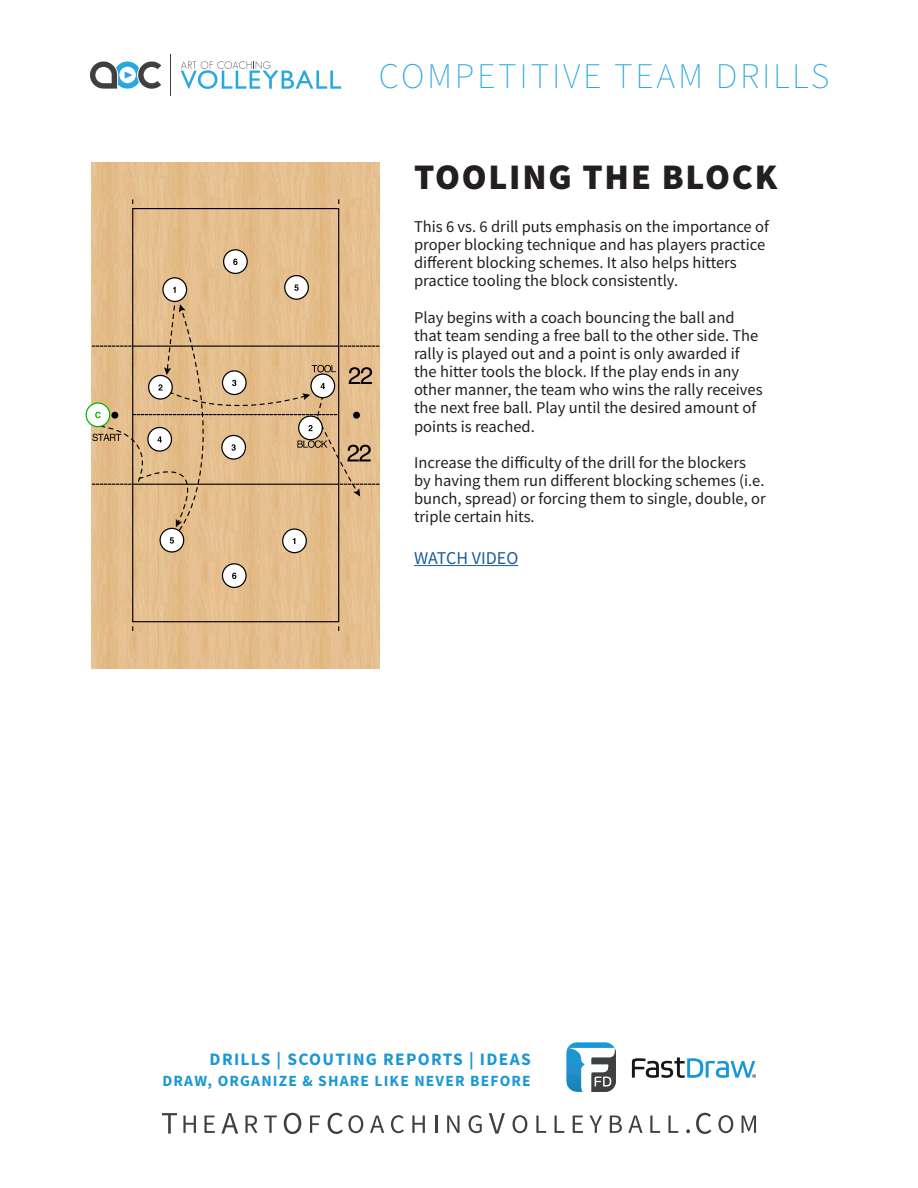
<style>
.page{position:relative;width:918px;height:1188px;background:#fff}
.page>*{position:absolute;margin:0;border:0;box-sizing:border-box;transform-origin:0 0}
.t1{font:200 36px "Source Sans Pro";letter-spacing:.075em;color:#29a8e0}
.t2{font:900 36px "Source Sans Pro";letter-spacing:.05em;color:#231f20}
.t3{font:18px "Source Sans Pro";color:#175d9e}
.t4{font:700 17.4px "Source Sans Pro";letter-spacing:.075em;color:#1a98d6}
.t5{font:16.5px/18.1px "Source Sans Pro";color:#231f20}
.t6{font:700 15.6px "Source Sans Pro";letter-spacing:.075em;color:#1a98d6}
</style>
<div class="page">
<svg style="left:566px;top:1042px;width:50px;height:50px"></svg>
<svg style="left:632px;top:1057px;width:124px;height:21px"></svg>
<svg style="left:181px;top:61px;width:160px;height:28px"></svg>
<hr style="left:171px;top:54px;width:1px;height:42px;background:#404041">
<svg style="left:90px;top:62px;width:71px;height:27px"></svg>
<svg style="left:162px;top:1113px;width:15px;height:21px"></svg>
<svg style="left:183px;top:1116px;width:13px;height:17px"></svg>
<svg style="left:204px;top:1116px;width:11px;height:17px"></svg>
<svg style="left:221px;top:1113px;width:17px;height:21px"></svg>
<svg style="left:245px;top:1116px;width:12px;height:17px"></svg>
<svg style="left:264px;top:1116px;width:13px;height:17px"></svg>
<svg style="left:284px;top:1113px;width:17px;height:21px"></svg>
<svg style="left:310px;top:1116px;width:10px;height:17px"></svg>
<svg style="left:328px;top:1113px;width:35px;height:21px"></svg>
<svg style="left:370px;top:1116px;width:14px;height:17px"></svg>
<svg style="left:391px;top:1115px;width:13px;height:18px"></svg>
<svg style="left:412px;top:1116px;width:13px;height:17px"></svg>
<svg style="left:435px;top:1116px;width:2px;height:17px"></svg>
<svg style="left:447px;top:1116px;width:13px;height:17px"></svg>
<svg style="left:469px;top:1115px;width:13px;height:18px"></svg>
<svg style="left:489px;top:1113px;width:16px;height:21px"></svg>
<svg style="left:513px;top:1115px;width:14px;height:18px"></svg>
<svg style="left:536px;top:1116px;width:10px;height:17px"></svg>
<svg style="left:555px;top:1116px;width:9px;height:17px"></svg>
<svg style="left:573px;top:1116px;width:10px;height:17px"></svg>
<svg style="left:590px;top:1116px;width:12px;height:17px"></svg>
<svg style="left:610px;top:1116px;width:12px;height:17px"></svg>
<svg style="left:628px;top:1116px;width:15px;height:17px"></svg>
<svg style="left:650px;top:1116px;width:10px;height:17px"></svg>
<svg style="left:668px;top:1116px;width:10px;height:17px"></svg>
<svg style="left:686px;top:1129px;width:4px;height:4px"></svg>
<svg style="left:696px;top:1113px;width:15px;height:21px"></svg>
<svg style="left:718px;top:1115px;width:15px;height:18px"></svg>
<svg style="left:742px;top:1116px;width:14px;height:17px"></svg>
<hr style="left:414px;top:565px;width:104px;height:1px;background:#175d9e">
<div style="left:92px;top:162px;width:288px;height:506px;background:#e4be8c"></div>
<svg style="left:163px;top:278px;width:24px;height:23px"></svg>
<div style="left:162px;top:277px;width:25px;height:25px;border:1px solid #000;border-radius:50%"></div>
<div style="left:224px;top:250px;width:23px;height:23px;background:#fff;border-radius:50%"></div>
<div style="left:223px;top:249px;width:25px;height:25px;border:1px solid #000;border-radius:50%"></div>
<svg style="left:233px;top:259px;width:4px;height:6px"></svg>
<div style="left:285px;top:276px;width:23px;height:23px;background:#fff;border-radius:50%"></div>
<div style="left:284px;top:275px;width:25px;height:25px;border:1px solid #000;border-radius:50%"></div>
<div style="left:283px;top:529px;width:23px;height:24px;background:#fff;border-radius:50%"></div>
<div style="left:282px;top:528px;width:25px;height:25px;border:1px solid #000;border-radius:50%"></div>
<div style="left:222px;top:564px;width:24px;height:23px;background:#fff;border-radius:50%"></div>
<div style="left:222px;top:563px;width:25px;height:25px;border:1px solid #000;border-radius:50%"></div>
<svg style="left:232px;top:573px;width:4px;height:6px"></svg>
<div style="left:160px;top:528px;width:24px;height:24px;background:#fff;border-radius:50%"></div>
<div style="left:160px;top:528px;width:24px;height:25px;border:1px solid #000;border-radius:50%"></div>
<svg style="left:170px;top:537px;width:4px;height:7px"></svg>
<svg style="left:86px;top:403px;width:24px;height:24px"></svg>
<div style="left:86px;top:402px;width:24px;height:25px;border:1px solid #00b200;border-radius:50%"></div>
<svg style="left:92px;top:285px;width:288px;height:246px"></svg>
<h1 class="t1" style="left:379px;top:55px;width:452px">COMPETITIVE TEAM DRILLS</h1>
<h1 class="t2" style="left:414px;top:156px;width:365px">TOOLING THE BLOCK</h1>
<p class="t5" style="left:414px;top:219px;width:356px">This 6 vs. 6 drill puts emphasis on the importance of proper blocking technique and has players practice different blocking schemes. It also helps hitters practice tooling the block consistently.</p>
<p class="t5" style="left:414px;top:309px;width:350px">Play begins with a coach bouncing the ball and that team sending a free ball to the other side. The rally is played out and a point is only awarded if the hitter tools the block. If the play ends in any other manner, the team who wins the rally receives the next free ball. Play until the desired amount of points is reached.</p>
<p class="t5" style="left:414px;top:455px;width:353px">Increase the difficulty of the drill for the blockers by having them run different blocking schemes (i.e. bunch, spread) or forcing them to single, double, or triple certain hits.</p>
<p class="t3" style="left:414px;top:551px;width:106px">WATCH VIDEO</p>
<p class="t4" style="left:210px;top:1052px;width:323px">DRILLS | SCOUTING REPORTS | IDEAS</p>
<p class="t6" style="left:163px;top:1074px;width:370px">DRAW, ORGANIZE &amp; SHARE LIKE NEVER BEFORE</p>
</div>
